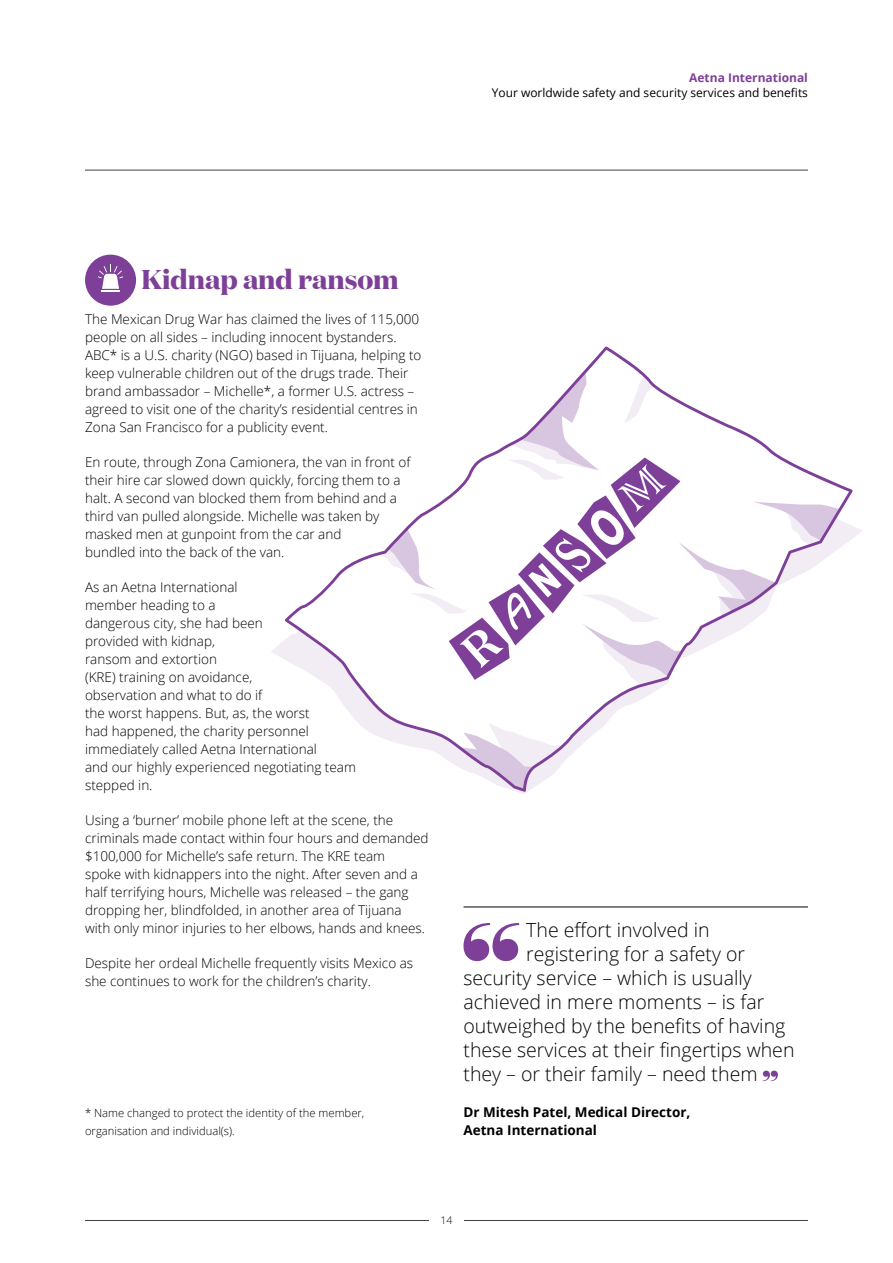
<style>
.page{position:relative;width:893px;height:1263px;background:#fff}
.page>*{position:absolute;margin:0;border:0;box-sizing:border-box;transform-origin:0 0}
.t1{font:700 27px "Domaine Display";color:#7d3f98}
.t2{font:300 19.5px "Open Sans";color:#000}
.t3{font:300 13.5px/18px "Open Sans";color:#000}
.t4{font:700 13.5px/18px "Open Sans";color:#000}
.t5{font:12px "Open Sans";color:#000}
.t6{font:700 12px "Open Sans";color:#7d3f98}
.t7{font:300 11.25px/18px "Open Sans";color:#000}
.t8{font:300 10.5px "Open Sans";color:#000}
</style>
<div class="page">
<hr style="left:85px;top:170px;width:723px;height:1px;background:#414141">
<hr style="left:85px;top:1220px;width:723px;height:1px;background:#414141">
<div style="left:429px;top:1216px;width:34px;height:9px;background:#fff"></div>
<hr style="left:463px;top:906px;width:345px;height:1px;background:#000">
<div style="left:85px;top:255px;width:51px;height:51px;background:#7d3f98;border-radius:50%"></div>
<svg style="left:98px;top:264px;width:25px;height:28px"></svg>
<svg style="left:285px;top:346px;width:568px;height:446px"></svg>
<svg style="left:463px;top:923px;width:56px;height:38px"></svg>
<svg style="left:763px;top:1070px;width:15px;height:11px"></svg>
<p class="t6" style="left:689px;top:70px;width:120px">Aetna International</p>
<p class="t5" style="left:492px;top:84px;width:318px">Your worldwide safety and security services and benefits</p>
<h3 class="t1" style="left:141px;top:260px;width:259px">Kidnap and ransom</h3>
<p class="t3" style="left:85px;top:310px;width:338px">The Mexican Drug War has claimed the lives of 115,000 people on all sides – including innocent bystanders.<br>ABC* is a U.S. charity (NGO) based in Tijuana, helping to keep vulnerable children out of the drugs trade. Their brand ambassador – Michelle*, a former U.S. actress – agreed to visit one of the charity’s residential centres in Zona San Francisco for a publicity event.</p>
<p class="t3" style="left:85px;top:453px;width:327px">En route, through Zona Camionera, the van in front of their hire car slowed down quickly, forcing them to a halt. A second van blocked them from behind and a third van pulled alongside. Michelle was taken by masked men at gunpoint from the car and<br>bundled into the back of the van.</p>
<p class="t3" style="left:85px;top:578px;width:272px">As an Aetna International<br>member heading to a<br>dangerous city, she had been<br>provided with kidnap,<br>ransom and extortion<br>(KRE) training on avoidance,<br>observation and what to do if<br>the worst happens. But, as, the worst<br>had happened, the charity personnel immediately called Aetna International<br>and our highly experienced negotiating team stepped in.</p>
<p class="t3" style="left:85px;top:811px;width:345px">Using a ‘burner’ mobile phone left at the scene, the criminals made contact within four hours and demanded $100,000 for Michelle’s safe return. The KRE team<br>spoke with kidnappers into the night. After seven and a half terrifying hours, Michelle was released – the gang dropping her, blindfolded, in another area of Tijuana with only minor injuries to her elbows, hands and knees.</p>
<p class="t3" style="left:85px;top:954px;width:330px">Despite her ordeal Michelle frequently visits Mexico as she continues to work for the children’s charity.</p>
<p class="t7" style="left:85px;top:1104px;width:281px">* Name changed to protect the identity of the member, organisation and individual(s).</p>
<p class="t2" style="left:526px;top:917px;width:185px">The effort involved in</p>
<p class="t2" style="left:526px;top:941px;width:220px">registering for a safety or</p>
<p class="t2" style="left:463px;top:965px;width:290px">security service – which is usually</p>
<p class="t2" style="left:463px;top:989px;width:302px">achieved in mere moments – is far</p>
<p class="t2" style="left:463px;top:1013px;width:323px">outweighed by the benefits of having</p>
<p class="t2" style="left:463px;top:1037px;width:332px">these services at their fingertips when</p>
<p class="t2" style="left:463px;top:1061px;width:296px">they – or their family – need them</p>
<p class="t4" style="left:463px;top:1103px;width:228px">Dr Mitesh Patel, Medical Director,<br>Aetna International</p>
<p class="t8" style="left:440px;top:1213px;width:13px">14</p>
</div>
